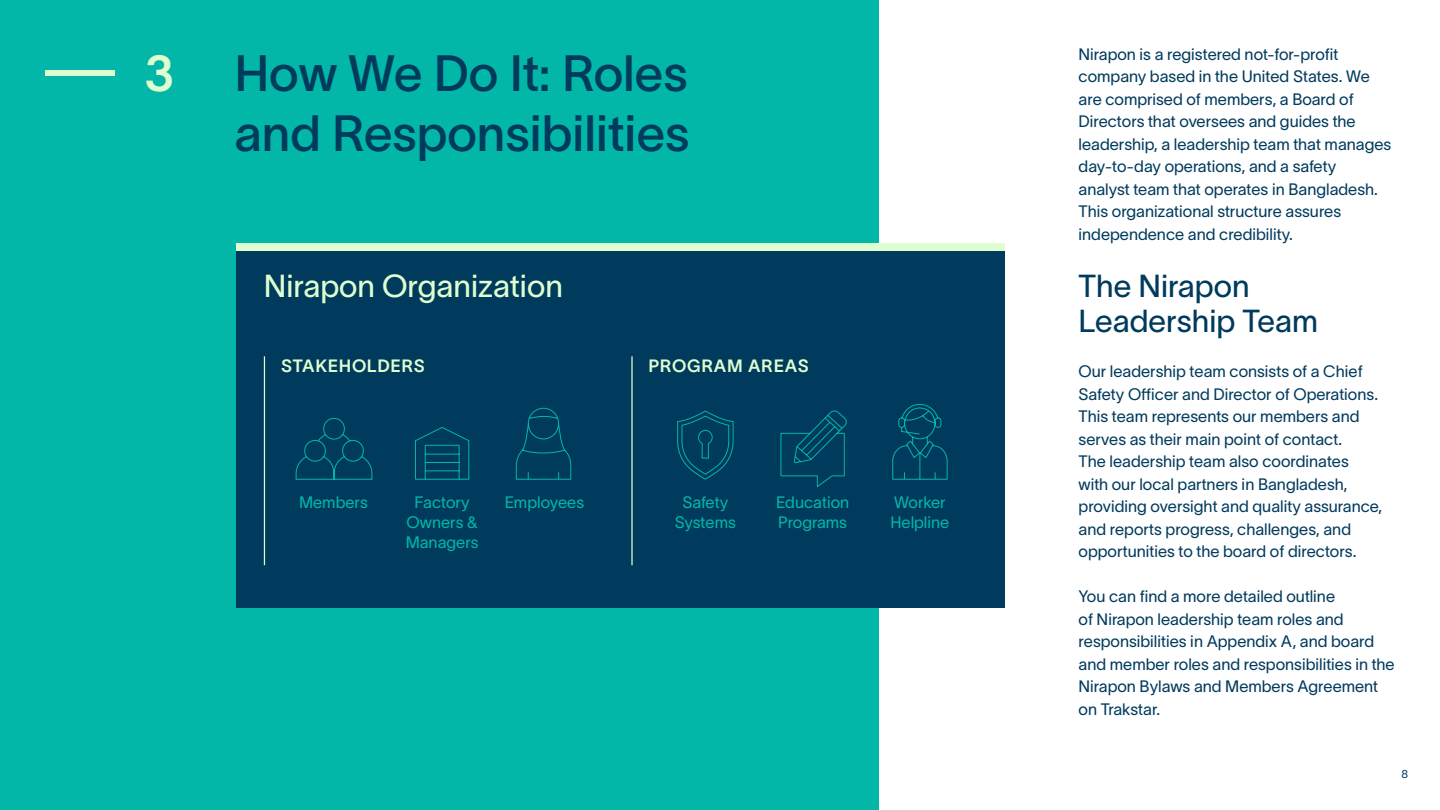
<style>
.page{position:relative;width:1440px;height:810px;background:#fff}
.page>*{position:absolute;margin:0;border:0;box-sizing:border-box;transform-origin:0 0}
.t1{font:50px/60px "TWK Lausanne";color:#003a5d;text-align:right}
.t2{font:31.25px/35px "TWK Lausanne";color:#003a5d}
.t3{font:31.25px "TWK Lausanne";color:#defed0}
.Body{font:17.5px "TWK Lausanne";letter-spacing:.04em;color:#defed0}
.Body-2{font:16.25px/22.5px "TWK Lausanne";color:#003a5d}
.Body-3{font:16.25px/20px "TWK Lausanne";color:#02b7a7}
.t4{font:11.25px "TWK Lausanne";color:#003a5d}
.s1{color:#defed0}
</style>
<div class="page">
<div style="left:0;top:0;width:878px;height:810px;background:#02b7a7"></div>
<div style="left:236px;top:250px;width:768px;height:358px;background:#003a5d"></div>
<div style="left:45px;top:70px;width:70px;height:6px;background:#defed0"></div>
<svg style="left:415px;top:427px;width:55px;height:53px"></svg>
<hr style="left:264px;top:356px;width:1px;height:209px;background:#defed0">
<hr style="left:631px;top:356px;width:2px;height:209px;background:#defed0">
<svg style="left:780px;top:410px;width:67px;height:77px"></svg>
<svg style="left:892px;top:404px;width:56px;height:76px"></svg>
<svg style="left:677px;top:410px;width:57px;height:70px"></svg>
<div style="left:236px;top:243px;width:768px;height:7px;background:#defed0"></div>
<svg style="left:515px;top:407px;width:57px;height:73px"></svg>
<svg style="left:295px;top:418px;width:78px;height:62px"></svg>
<h1 class="t1" style="left:145px;top:39px;width:546px"><span class="s1">3</span> How We Do It: Roles and Responsibilities</h1>
<h2 class="t3" style="left:264px;top:264px;width:301px">Nirapon Organization</h2>
<p class="Body" style="left:281px;top:354px;width:145px">STAKEHOLDERS</p>
<p class="Body" style="left:649px;top:354px;width:162px">PROGRAM AREAS</p>
<p class="Body-3" style="left:682px;top:492px;width:47px">Safety</p>
<p class="Body-3" style="left:675px;top:512px;width:62px">Systems</p>
<p class="Body-3" style="left:299px;top:492px;width:70px">Members</p>
<p class="Body-3" style="left:891px;top:492px;width:60px">Worker<br>Helpline</p>
<p class="Body-3" style="left:406px;top:492px;width:74px;text-align:center">Factory<br>Owners &amp;<br>Managers</p>
<p class="Body-3" style="left:505px;top:492px;width:81px">Employees</p>
<p class="Body-3" style="left:776px;top:492px;width:75px">Education<br>Programs</p>
<p class="Body-2" style="left:1079px;top:42px;width:314px">Nirapon is a registered not-for-profit company based in the United States. We are comprised of members, a Board of Directors that oversees and guides the leadership, a leadership team that manages day-to-day operations, and a safety analyst team that operates in Bangladesh.<br>This organizational structure assures independence and credibility.</p>
<h2 class="t2" style="left:1079px;top:267px;width:241px">The Nirapon<br>Leadership Team</h2>
<p class="Body-2" style="left:1079px;top:359px;width:305px">Our leadership team consists of a Chief Safety Officer and Director of Operations.<br>This team represents our members and serves as their main point of contact.<br>The leadership team also coordinates with our local partners in Bangladesh, providing oversight and quality assurance, and reports progress, challenges, and opportunities to the board of directors.</p>
<p class="Body-2" style="left:1079px;top:584px;width:318px">You can find a more detailed outline<br>of Nirapon leadership team roles and responsibilities in Appendix A, and board and member roles and responsibilities in the Nirapon Bylaws and Members Agreement on Trakstar.</p>
<p class="t4" style="left:1402px;top:766px;width:8px">8</p>
</div>
